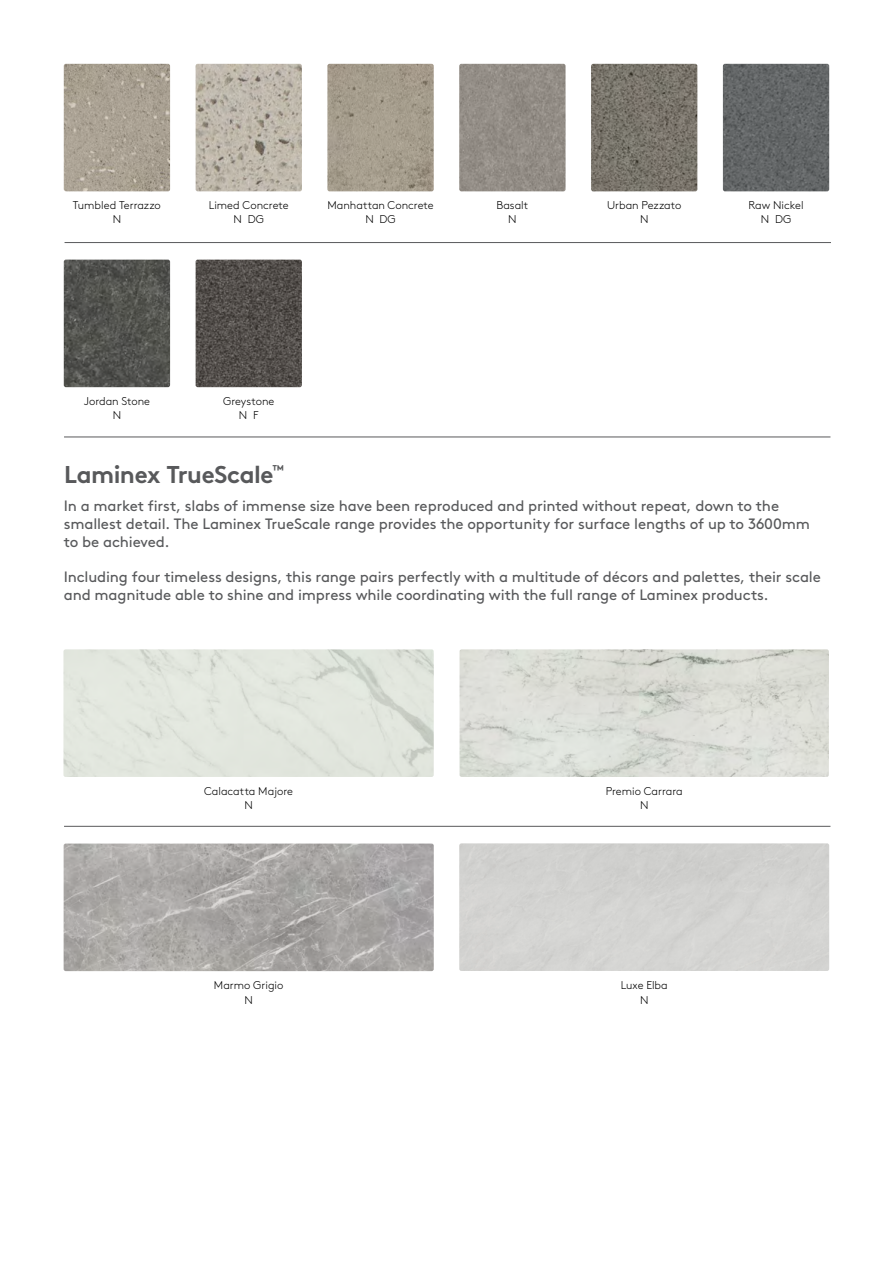
<style>
.page{position:relative;width:893px;height:1263px;background:#fff}
.page>*{position:absolute;margin:0;border:0;box-sizing:border-box;transform-origin:0 0}
.Pull_out_copy{font:700 24.3px "Brown Std";letter-spacing:-.02em;color:#58595b}
.Pull_out_copy-2{font:15px/18px "Brown Std";letter-spacing:-.01em;color:#58595b}
.Product_Name_-_7_5pt{font:300 11.25px/14.2px "Brown Std";color:#000;text-align:center}
</style>
<div class="page">
<img style="left:196px;top:64px;width:106px;height:127px">
<img style="left:327px;top:64px;width:107px;height:127px">
<img style="left:459px;top:64px;width:107px;height:127px">
<img style="left:64px;top:64px;width:106px;height:127px">
<img style="left:591px;top:64px;width:106px;height:127px">
<img style="left:723px;top:64px;width:106px;height:127px">
<img style="left:196px;top:260px;width:106px;height:127px">
<img style="left:64px;top:260px;width:106px;height:127px">
<hr style="left:65px;top:242px;width:766px;height:1px;background:#58595b">
<hr style="left:64px;top:437px;width:766px;height:1px;background:#58595b">
<hr style="left:64px;top:826px;width:766px;height:1px;background:#58595b">
<img style="left:460px;top:649px;width:369px;height:128px">
<img style="left:63px;top:649px;width:371px;height:128px">
<img style="left:64px;top:843px;width:370px;height:128px">
<p class="Product_Name_-_7_5pt" style="left:73px;top:198px;width:89px">Tumbled Terrazzo</p>
<p class="Product_Name_-_7_5pt" style="left:113px;top:213px;width:10px">N</p>
<p class="Product_Name_-_7_5pt" style="left:209px;top:198px;width:81px">Limed Concrete</p>
<p class="Product_Name_-_7_5pt" style="left:234px;top:213px;width:32px">N DG</p>
<p class="Product_Name_-_7_5pt" style="left:327px;top:198px;width:108px">Manhattan Concrete<br>N DG</p>
<p class="Product_Name_-_7_5pt" style="left:496px;top:198px;width:33px">Basalt</p>
<p class="Product_Name_-_7_5pt" style="left:508px;top:213px;width:10px">N</p>
<p class="Product_Name_-_7_5pt" style="left:84px;top:394px;width:67px">Jordan Stone</p>
<p class="Product_Name_-_7_5pt" style="left:113px;top:408px;width:10px">N</p>
<p class="Product_Name_-_7_5pt" style="left:223px;top:394px;width:53px">Greystone</p>
<p class="Product_Name_-_7_5pt" style="left:239px;top:408px;width:21px">N F</p>
<p class="Product_Name_-_7_5pt" style="left:607px;top:198px;width:76px">Urban Pezzato</p>
<p class="Product_Name_-_7_5pt" style="left:640px;top:213px;width:10px">N</p>
<p class="Product_Name_-_7_5pt" style="left:748px;top:198px;width:57px">Raw Nickel</p>
<p class="Product_Name_-_7_5pt" style="left:761px;top:213px;width:32px">N DG</p>
<p class="Pull_out_copy" style="left:64px;top:459px;width:221px">Laminex TrueScale<sup>™</sup></p>
<p class="Pull_out_copy-2" style="left:64px;top:497px;width:748px">In a market first, slabs of immense size have been reproduced and printed without repeat, down to the smallest detail. The Laminex TrueScale range provides the opportunity for surface lengths of up to 3600mm to be achieved.</p>
<p class="Pull_out_copy-2" style="left:64px;top:568px;width:759px">Including four timeless designs, this range pairs perfectly with a multitude of décors and palettes, their scale and magnitude able to shine and impress while coordinating with the full range of Laminex products.</p>
<p class="Product_Name_-_7_5pt" style="left:204px;top:784px;width:90px">Calacatta Majore</p>
<p class="Product_Name_-_7_5pt" style="left:244px;top:798px;width:10px">N</p>
<p class="Product_Name_-_7_5pt" style="left:214px;top:978px;width:71px">Marmo Grigio</p>
<p class="Product_Name_-_7_5pt" style="left:244px;top:993px;width:10px">N</p>
<p class="Product_Name_-_7_5pt" style="left:606px;top:784px;width:78px">Premio Carrara</p>
<p class="Product_Name_-_7_5pt" style="left:640px;top:798px;width:10px">N</p>
<p class="Product_Name_-_7_5pt" style="left:621px;top:978px;width:49px">Luxe Elba</p>
<p class="Product_Name_-_7_5pt" style="left:640px;top:993px;width:10px">N</p>
</div>
